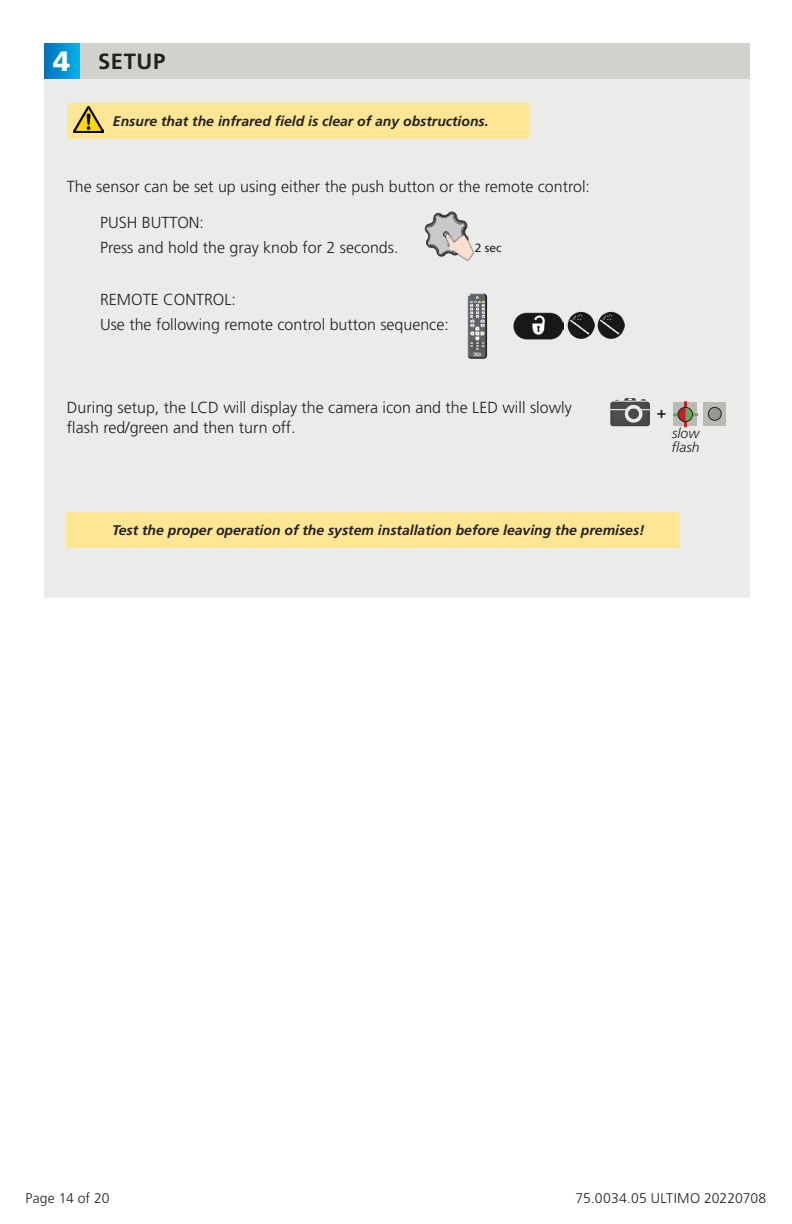
<style>
.page{position:relative;width:792px;height:1224px;background:#fff}
.page>*{position:absolute;margin:0;border:0;box-sizing:border-box;transform-origin:0 0}
.t1{font:900 28px "Frutiger LT Std";color:#fff}
.t2{font:700 22px "Frutiger LT Std";letter-spacing:.03em;color:#231f20}
.t3{font:300 16px/20px "Frutiger LT Std";color:#231f20}
.t4{font:700 16px "Frutiger LT Std";color:#231f20}
.t5{font:italic 700 14px "Frutiger LT Std";color:#231f20}
.t6{font:300 14px "Frutiger LT Std";letter-spacing:.005em;color:#231f20}
.t7{font:italic 300 14px "Frutiger LT Std";color:#231f20}
.t8{font:12px "Frutiger LT Std";color:#231f20}
</style>
<div class="page">
<div style="left:44px;top:79px;width:706px;height:519px;background:#eaecea"></div>
<div style="left:44px;top:43px;width:705px;height:36px;background:#d1d2cd"></div>
<div style="left:44px;top:43px;width:36px;height:36px;background:linear-gradient(to right,#0070b9,#00b0ec)"></div>
<img style="left:468px;top:293px;width:20px;height:65px">
<div style="left:704px;top:402px;width:22px;height:24px;background:#bbbbb5"></div>
<div style="left:708px;top:407px;width:13px;height:13px;background:#969991;border-radius:50%"></div>
<div style="left:708px;top:407px;width:14px;height:14px;border:1px solid #231f20;border-radius:50%"></div>
<div style="left:674px;top:403px;width:23px;height:23px;background:#bbbbb5"></div>
<hr style="left:684px;top:401px;width:3px;height:26px;background:#c72026">
<hr style="left:673px;top:413px;width:25px;height:3px;background:#68a961">
<div style="left:679px;top:407px;width:14px;height:15px;background:#68a961;border-radius:50%"></div>
<div style="left:679px;top:407px;width:14px;height:15px;border:1px solid #231f20;border-radius:50%"></div>
<svg style="left:677px;top:407px;width:9px;height:15px"></svg>
<img style="left:568px;top:312px;width:27px;height:27px">
<img style="left:597px;top:312px;width:27px;height:27px">
<img style="left:610px;top:398px;width:40px;height:29px">
<img style="left:513px;top:312px;width:51px;height:27px">
<div style="left:67px;top:103px;width:462px;height:36px;background:#ffe694"></div>
<img style="left:74px;top:106px;width:29px;height:26px">
<img style="left:424px;top:212px;width:44px;height:45px">
<img style="left:442px;top:226px;width:33px;height:36px">
<div style="left:66px;top:512px;width:614px;height:36px;background:#ffe694"></div>
<p class="t1" style="left:53px;top:45px;width:19px">4</p>
<p class="t2" style="left:98px;top:49px;width:69px">SETUP</p>
<p class="t5" style="left:113px;top:113px;width:377px">Ensure that the infrared field is clear of any obstructions.</p>
<p class="t3" style="left:67px;top:177px;width:525px">The sensor can be set up using either the push button or the remote control:</p>
<p class="t3" style="left:100px;top:213px;width:106px">PUSH BUTTON:</p>
<p class="t3" style="left:100px;top:238px;width:300px">Press and hold the gray knob for 2 seconds.</p>
<p class="t3" style="left:100px;top:290px;width:138px">REMOTE CONTROL:</p>
<p class="t3" style="left:100px;top:315px;width:350px">Use the following remote control button sequence:</p>
<p class="t8" style="left:475px;top:241px;width:28px">2 sec</p>
<p class="t3" style="left:67px;top:398px;width:506px">During setup, the LCD will display the camera icon and the LED will slowly flash red/green and then turn off.</p>
<p class="t4" style="left:657px;top:403px;width:11px">+</p>
<p class="t7" style="left:672px;top:425px;width:29px">slow</p>
<p class="t7" style="left:672px;top:439px;width:29px">flash</p>
<p class="t5" style="left:112px;top:522px;width:534px">Test the proper operation of the system installation before leaving the premises!</p>
<p class="t6" style="left:26px;top:1191px;width:86px">Page 14 of 20</p>
<p class="t6" style="left:575px;top:1191px;width:192px">75.0034.05 ULTIMO 20220708</p>
</div>
